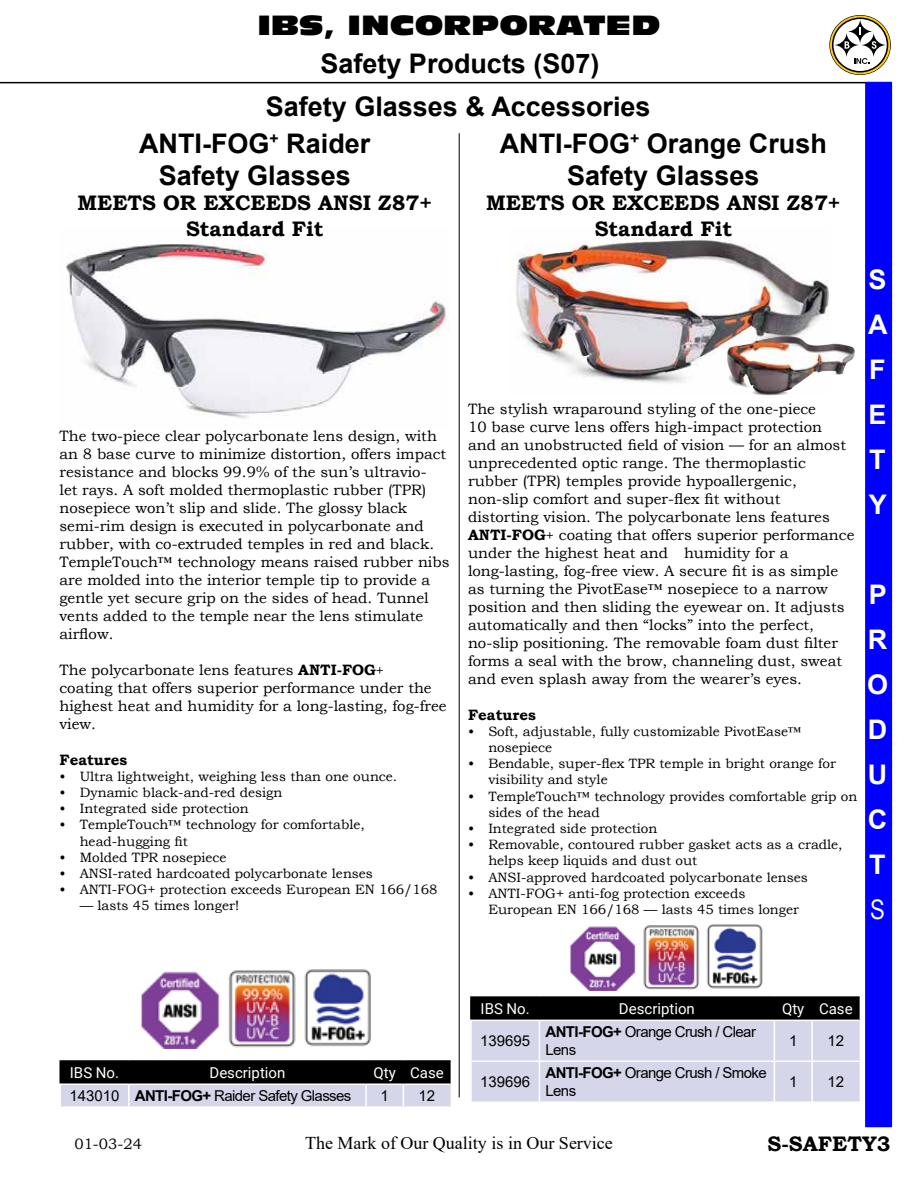
<style>
.page{position:relative;width:918px;height:1188px;background:#fff}
.page>*{position:absolute;margin:0;border:0;box-sizing:border-box;transform-origin:0 0}
.t1{font:700 27px/32.4px "Arial";color:#000;text-align:center}
.t2{font:27px "Antique Olive LT Nord";color:#000}
.t3{font:700 27px/45px "Arial";color:#fff;text-align:justify}
.t4{font:27px "Arial Narrow";color:#fff}
.t5{font:700 21px/25.2px "Bookman Old Style";color:#000;text-align:center}
.t6{font:18px "Times New Roman";color:#000}
.t7{font:15px/18px "Bookman Old Style";color:#000}
.t8{font:15px/18px "Arial";letter-spacing:-.04em;color:#000}
.t9{font:15px "Roboto";color:#fff}
.t10{font:700 15px "Bookman Old Style";color:#000}
.t11{font:13.5px/16.2px "Bookman Old Style";color:#000}
.s1{font-weight:700}
.s2{font-size:13.5px}
</style>
<div class="page">
<hr style="left:1px;top:82px;width:891px;height:1px;background:#000">
<div style="left:865px;top:82px;width:27px;height:1045px;background:#00f;border:2px solid #00f"></div>
<svg style="left:829px;top:15px;width:62px;height:60px"></svg>
<svg style="left:830px;top:16px;width:60px;height:58px"></svg>
<svg style="left:832px;top:18px;width:56px;height:55px"></svg>
<div style="left:834px;top:19px;width:53px;height:52px;background:#fff;border-radius:50%"></div>
<svg style="left:854px;top:58px;width:15px;height:6px"></svg>
<svg style="left:847px;top:19px;width:26px;height:25px"></svg>
<svg style="left:859px;top:28px;width:2px;height:7px"></svg>
<svg style="left:861px;top:32px;width:26px;height:26px"></svg>
<svg style="left:833px;top:32px;width:27px;height:26px"></svg>
<svg style="left:845px;top:41px;width:5px;height:8px"></svg>
<svg style="left:872px;top:41px;width:5px;height:8px"></svg>
<img style="left:516px;top:238px;width:313px;height:145px">
<img style="left:726px;top:336px;width:129px;height:59px">
<img style="left:66px;top:244px;width:384px;height:175px">
<hr style="left:60px;top:1060px;width:69px;height:2px;background:#000">
<hr style="left:129px;top:1060px;width:237px;height:2px;background:#000">
<hr style="left:366px;top:1060px;width:37px;height:2px;background:#000">
<hr style="left:403px;top:1060px;width:48px;height:2px;background:#000">
<svg style="left:60px;top:1061px;width:391px;height:46px;background:#6e6f78"></svg>
<hr style="left:366px;top:1106px;width:37px;height:2px;background:#fff">
<img style="left:141px;top:969px;width:230px;height:79px">
<hr style="left:470px;top:996px;width:69px;height:2px;background:#000">
<hr style="left:470px;top:998px;width:2px;height:22px;background:#000">
<hr style="left:539px;top:996px;width:235px;height:2px;background:#000">
<hr style="left:774px;top:996px;width:38px;height:2px;background:#000">
<svg style="left:471px;top:998px;width:389px;height:103px;background:#a7a8b6"></svg>
<hr style="left:812px;top:996px;width:48px;height:2px;background:#000">
<hr style="left:470px;top:1021px;width:2px;height:40px;background:#fff">
<hr style="left:470px;top:1062px;width:2px;height:39px;background:#fff">
<hr style="left:470px;top:1020px;width:69px;height:1px;background:#fff">
<hr style="left:470px;top:1061px;width:69px;height:1px;background:#fff">
<hr style="left:539px;top:1021px;width:1px;height:40px;background:#fff">
<hr style="left:539px;top:1062px;width:1px;height:39px;background:#fff">
<hr style="left:539px;top:1020px;width:235px;height:1px;background:#fff">
<hr style="left:539px;top:1061px;width:235px;height:1px;background:#fff">
<hr style="left:812px;top:1020px;width:48px;height:1px;background:#fff">
<hr style="left:812px;top:1061px;width:48px;height:1px;background:#fff">
<hr style="left:774px;top:1061px;width:38px;height:1px;background:#fff">
<hr style="left:774px;top:1020px;width:38px;height:1px;background:#fff">
<hr style="left:774px;top:1021px;width:1px;height:40px;background:#fff">
<hr style="left:811px;top:1021px;width:2px;height:40px;background:#fff">
<hr style="left:774px;top:1062px;width:1px;height:39px;background:#fff">
<hr style="left:811px;top:1062px;width:2px;height:39px;background:#fff">
<img style="left:570px;top:924px;width:193px;height:67px">
<hr style="left:459px;top:133px;width:1px;height:964px;background:#000">
<h1 class="t2" style="left:258px;top:9px;width:404px">IBS, INCORPORATED</h1>
<h1 class="t1" style="left:320px;top:48px;width:281px">Safety Products (S07)</h1>
<h1 class="t1" style="left:266px;top:91px;width:386px">Safety Glasses &amp; Accessories</h1>
<h1 class="t1" style="left:139px;top:127px;width:233px">ANTI-FOG<sup>+</sup> Raider<br>Safety Glasses</h1>
<h2 class="t5" style="left:78px;top:190px;width:356px">MEETS OR EXCEEDS ANSI Z87+<br>Standard Fit</h2>
<p class="t7" style="left:60px;top:427px;width:392px">The two-piece clear polycarbonate lens design, with an 8 base curve to minimize distortion, offers impact resistance and blocks 99.9% of the sun’s ultravio-<br>let rays. A soft molded thermoplastic rubber (TPR) nosepiece won’t slip and slide. The glossy black semi-rim design is executed in polycarbonate and rubber, with co-extruded temples in red and black.<br>TempleTouch™ technology means raised rubber nibs are molded into the interior temple tip to provide a gentle yet secure grip on the sides of head. Tunnel vents added to the temple near the lens stimulate airflow.</p>
<p class="t7" style="left:59px;top:661px;width:389px">The polycarbonate lens features <span class="s1">ANTI-FOG</span><span class="s2">+<br></span>coating that offers superior performance under the highest heat and humidity for a long-lasting, fog-free view.</p>
<p class="t10" style="left:59px;top:749px;width:69px">Features</p>
<p class="t11" style="left:60px;top:768px;width:339px">• Ultra lightweight, weighing less than one ounce.</p>
<p class="t11" style="left:60px;top:784px;width:225px">• Dynamic black-and-red design</p>
<p class="t11" style="left:60px;top:801px;width:191px">• Integrated side protection</p>
<p class="t11" style="left:80px;top:817px;width:287px;text-indent:-20px">• TempleTouch™ technology for comfortable, head-hugging fit</p>
<p class="t11" style="left:60px;top:849px;width:169px">• Molded TPR nosepiece</p>
<p class="t11" style="left:60px;top:865px;width:315px">• ANSI-rated hardcoated polycarbonate lenses</p>
<p class="t11" style="left:60px;top:882px;width:380px">• ANTI-FOG+ protection exceeds European EN 166/168</p>
<p class="t11" style="left:80px;top:898px;width:161px">— lasts 45 times longer!</p>
<h1 class="t1" style="left:500px;top:127px;width:329px">ANTI-FOG<sup>+</sup> Orange Crush<br>Safety Glasses</h1>
<h2 class="t5" style="left:486px;top:190px;width:356px">MEETS OR EXCEEDS ANSI Z87+<br>Standard Fit</h2>
<p class="t7" style="left:468px;top:400px;width:388px">The stylish wraparound styling of the one-piece<br>10 base curve lens offers high-impact protection<br>and an unobstructed field of vision — for an almost unprecedented optic range. The thermoplastic rubber (TPR) temples provide hypoallergenic, non-slip comfort and super-flex fit without distorting vision. The polycarbonate lens features <span class="s1">ANTI-FOG</span><span class="s2">+</span> coating that offers superior performance under the highest heat and humidity for a long-lasting, fog-free view. A secure fit is as simple as turning the PivotEase™ nosepiece to a narrow position and then sliding the eyewear on. It adjusts automatically and then “locks” into the perfect, no-slip positioning. The removable foam dust filter forms a seal with the brow, channeling dust, sweat and even splash away from the wearer’s eyes.</p>
<p class="t10" style="left:468px;top:704px;width:69px">Features</p>
<p class="t11" style="left:488px;top:723px;width:314px;text-indent:-20px">• Soft, adjustable, fully customizable PivotEase™ nosepiece</p>
<p class="t11" style="left:488px;top:756px;width:349px;text-indent:-20px">• Bendable, super-flex TPR temple in bright orange for visibility and style</p>
<p class="t11" style="left:488px;top:788px;width:371px;text-indent:-20px">• TempleTouch™ technology provides comfortable grip on sides of the head</p>
<p class="t11" style="left:468px;top:820px;width:191px">• Integrated side protection</p>
<p class="t11" style="left:488px;top:837px;width:356px;text-indent:-20px">• Removable, contoured rubber gasket acts as a cradle, helps keep liquids and dust out</p>
<p class="t11" style="left:468px;top:869px;width:341px">• ANSI-approved hardcoated polycarbonate lenses</p>
<p class="t11" style="left:488px;top:885px;width:312px;text-indent:-20px">• ANTI-FOG+ anti-fog protection exceeds<br>European EN 166/168 — lasts 45 times longer</p>
<h1 class="t3" style="left:868px;top:257px;width:21px">S A F E T Y</h1>
<h1 class="t3" style="left:867px;top:572px;width:23px">P R O D U C T</h1>
<h1 class="t4" style="left:870px;top:890px;width:16px">S</h1>
<p class="t9" style="left:70px;top:1062px;width:51px">IBS No.</p>
<p class="t9" style="left:210px;top:1062px;width:77px">Description</p>
<p class="t9" style="left:374px;top:1062px;width:72px">Qty Case</p>
<p class="t8" style="left:69px;top:1087px;width:283px">143010 <span class="s1">ANTI-FOG+</span> Raider Safety Glasses</p>
<p class="t8" style="left:381px;top:1087px;width:10px">1</p>
<p class="t8" style="left:419px;top:1087px;width:18px">12</p>
<p class="t9" style="left:481px;top:999px;width:51px">IBS No.</p>
<p class="t9" style="left:619px;top:999px;width:77px">Description</p>
<p class="t9" style="left:782px;top:999px;width:72px">Qty Case</p>
<p class="t8" style="left:480px;top:1032px;width:52px">139695</p>
<p class="t8" style="left:545px;top:1023px;width:212px"><span class="s1">ANTI-FOG+</span> Orange Crush / Clear<br>Lens</p>
<p class="t8" style="left:789px;top:1032px;width:10px">1</p>
<p class="t8" style="left:828px;top:1032px;width:18px">12</p>
<p class="t8" style="left:480px;top:1073px;width:52px">139696</p>
<p class="t8" style="left:545px;top:1064px;width:223px"><span class="s1">ANTI-FOG+</span> Orange Crush / Smoke<br>Lens</p>
<p class="t8" style="left:789px;top:1073px;width:10px">1</p>
<p class="t8" style="left:827px;top:1073px;width:18px">12</p>
<p class="t7" style="left:74px;top:1135px;width:69px">01-03-24</p>
<p class="t6" style="left:305px;top:1130px;width:309px">The Mark of Our Quality is in Our Service</p>
<h2 class="t5" style="left:768px;top:1131px;width:125px">S-SAFETY3</h2>
</div>
